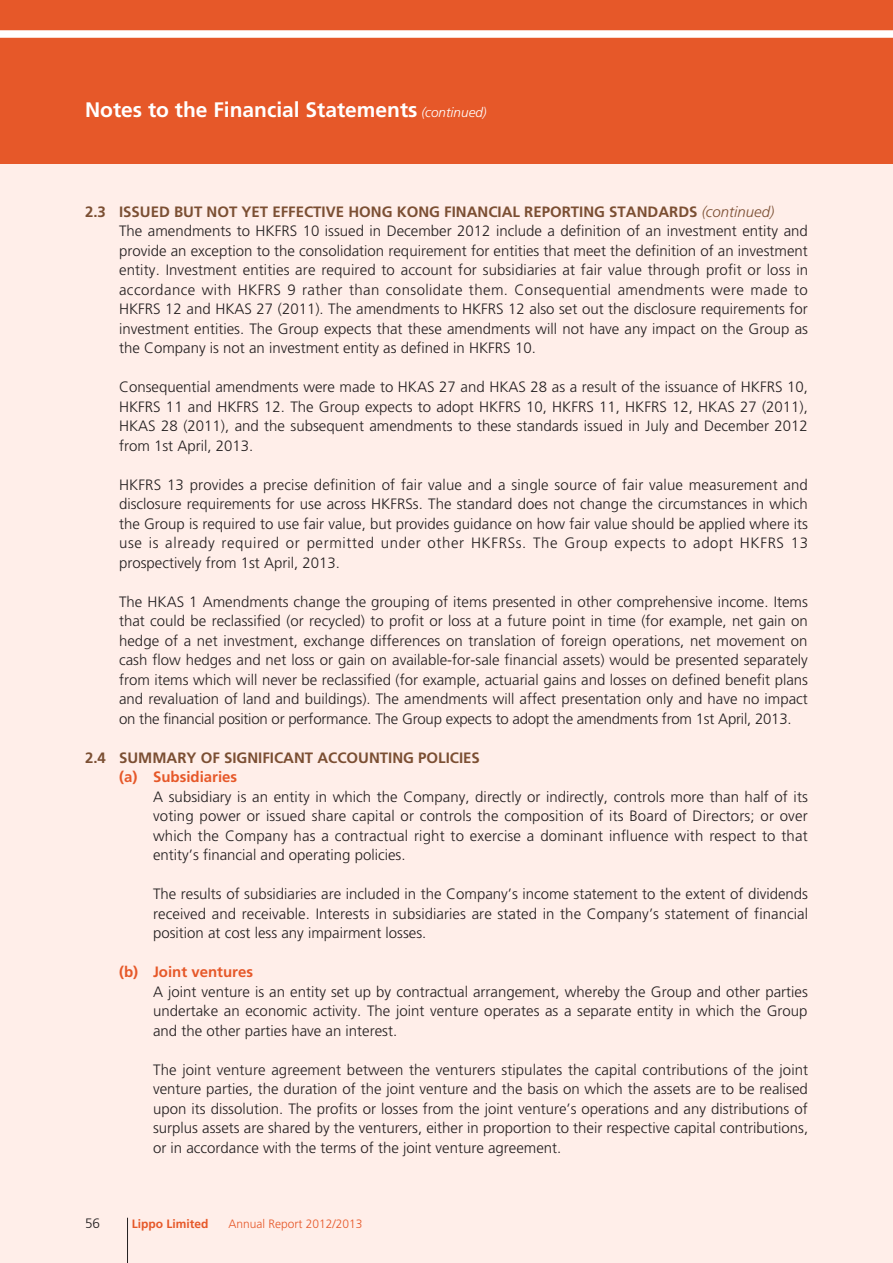
<style>
.page{position:relative;width:893px;height:1263px;background:#ffeee9}
.page>*{position:absolute;margin:0;border:0;box-sizing:border-box;transform-origin:0 0}
.t1{font:700 21px "Frutiger LT Std";color:#fff}
.t2{font:300 15px/19.5px "Frutiger LT Std";color:#231f20;text-align:justify}
.t3{font:700 15px "Frutiger LT Std";color:#7b4f33}
.t4{font:700 15px "Frutiger LT Std";color:#e65829}
.t5{font:italic 300 15px "Frutiger LT Std";color:#7b4f33}
.t6{font:300 13.65px "Frutiger LT Std";color:#231f20}
.t7{font:300 12.15px "Frutiger LT Std";color:#e65829}
.t8{font:700 12.15px "Frutiger LT Std";color:#e65829}
.s1{font-weight:300;font-style:italic;font-size:13.5px}
</style>
<div class="page">
<div style="left:0;top:0;width:893px;height:163px;background:#e65829"></div>
<div style="left:0;top:30px;width:893px;height:8px;background:#fff"></div>
<hr style="left:127px;top:1218px;width:1px;height:45px;background:#231f20">
<h1 class="t1" style="left:85px;top:97px;width:403px">NOTES TO THE FINANCIAL STATEMENTS <span class="s1">(continued)</span></h1>
<p class="t3" style="left:85px;top:203px;width:49px">2.3 ISSUED</p>
<p class="t3" style="left:174px;top:203px;width:10px">BUT</p>
<p class="t3" style="left:207px;top:203px;width:11px">NOT</p>
<p class="t3" style="left:242px;top:203px;width:10px">YET</p>
<p class="t3" style="left:272px;top:203px;width:9px">EFFECTIVE</p>
<p class="t3" style="left:348px;top:203px;width:23px">HONG</p>
<p class="t3" style="left:397px;top:203px;width:22px">KONG</p>
<p class="t3" style="left:444px;top:203px;width:17px">FINANCIAL</p>
<p class="t3" style="left:524px;top:203px;width:19px">REPORTING</p>
<p class="t3" style="left:609px;top:203px;width:20px">STANDARDS</p>
<p class="t5" style="left:702px;top:203px;width:74px">(continued)</p>
<p class="t2" style="left:119px;top:221px;width:691px">The amendments to HKFRS 10 issued in December 2012 include a definition of an investment entity and provide an exception to the consolidation requirement for entities that meet the definition of an investment entity. Investment entities are required to account for subsidiaries at fair value through profit or loss in accordance with HKFRS 9 rather than consolidate them. Consequential amendments were made to HKFRS 12 and HKAS 27 (2011). The amendments to HKFRS 12 also set out the disclosure requirements for investment entities. The Group expects that these amendments will not have any impact on the Group as the Company is not an investment entity as defined in HKFRS 10.</p>
<p class="t2" style="left:119px;top:377px;width:690px">Consequential amendments were made to HKAS 27 and HKAS 28 as a result of the issuance of HKFRS 10, HKFRS 11 and HKFRS 12. The Group expects to adopt HKFRS 10, HKFRS 11, HKFRS 12, HKAS 27 (2011), HKAS 28 (2011), and the subsequent amendments to these standards issued in July and December 2012 from 1st April, 2013.</p>
<p class="t2" style="left:119px;top:475px;width:691px">HKFRS 13 provides a precise definition of fair value and a single source of fair value measurement and disclosure requirements for use across HKFRSs. The standard does not change the circumstances in which the Group is required to use fair value, but provides guidance on how fair value should be applied where its use is already required or permitted under other HKFRSs. The Group expects to adopt HKFRS 13 prospectively from 1st April, 2013.</p>
<p class="t2" style="left:119px;top:592px;width:690px">The HKAS 1 Amendments change the grouping of items presented in other comprehensive income. Items that could be reclassified (or recycled) to profit or loss at a future point in time (for example, net gain on hedge of a net investment, exchange differences on translation of foreign operations, net movement on cash flow hedges and net loss or gain on available-for-sale financial assets) would be presented separately from items which will never be reclassified (for example, actuarial gains and losses on defined benefit plans and revaluation of land and buildings). The amendments will affect presentation only and have no impact on the financial position or performance. The Group expects to adopt the amendments from 1st April, 2013.</p>
<p class="t3" style="left:85px;top:749px;width:55px">2.4 SUMMARY</p>
<p class="t3" style="left:201px;top:749px;width:41px">OF SIGNIFICANT</p>
<p class="t3" style="left:317px;top:749px;width:22px">ACCOUNTING</p>
<p class="t3" style="left:418px;top:749px;width:17px">POLICIES</p>
<p class="t4" style="left:119px;top:768px;width:120px">(A) SUBSIDIARIES</p>
<p class="t2" style="left:153px;top:787px;width:656px">A subsidiary is an entity in which the Company, directly or indirectly, controls more than half of its voting power or issued share capital or controls the composition of its Board of Directors; or over which the Company has a contractual right to exercise a dominant influence with respect to that entity’s financial and operating policies.</p>
<p class="t2" style="left:153px;top:884px;width:657px">The results of subsidiaries are included in the Company’s income statement to the extent of dividends received and receivable. Interests in subsidiaries are stated in the Company’s statement of financial position at cost less any impairment losses.</p>
<p class="t4" style="left:119px;top:963px;width:136px">(B) JOINT VENTURES</p>
<p class="t2" style="left:153px;top:982px;width:656px">A joint venture is an entity set up by contractual arrangement, whereby the Group and other parties undertake an economic activity. The joint venture operates as a separate entity in which the Group and the other parties have an interest.</p>
<p class="t2" style="left:153px;top:1060px;width:657px">The joint venture agreement between the venturers stipulates the capital contributions of the joint venture parties, the duration of the joint venture and the basis on which the assets are to be realised upon its dissolution. The profits or losses from the joint venture’s operations and any distributions of surplus assets are shared by the venturers, either in proportion to their respective capital contributions, or in accordance with the terms of the joint venture agreement.</p>
<p class="t6" style="left:85px;top:1216px;width:17px">56</p>
<p class="t8" style="left:132px;top:1216px;width:78px">LIPPO LIMITED</p>
<p class="t7" style="left:229px;top:1216px;width:136px">Annual Report 2012/2013</p>
</div>
